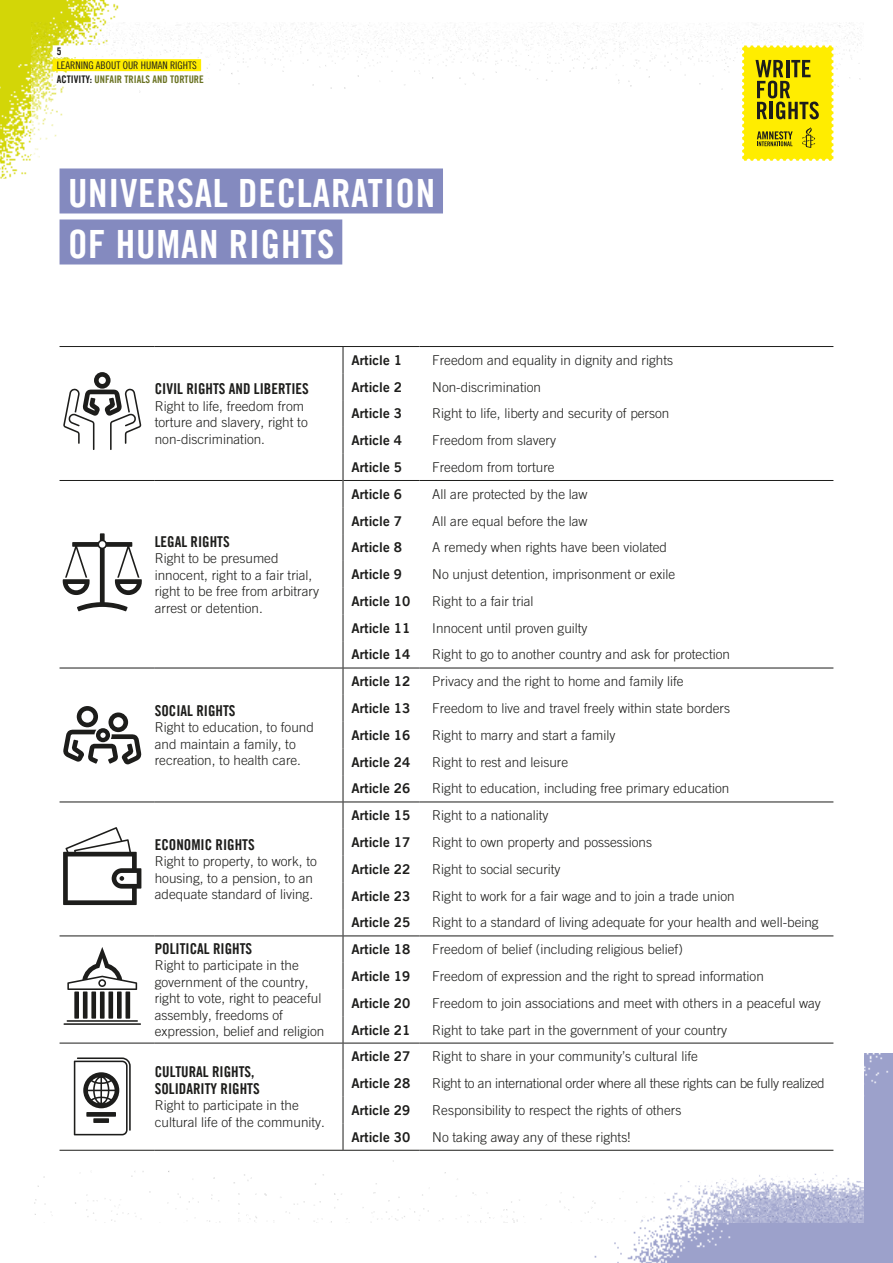
<style>
.page{position:relative;width:893px;height:1263px;background:#fff}
.page>*{position:absolute;margin:0;border:0;box-sizing:border-box;transform-origin:0 0}
.t1{font:39px/51px "Amnesty Trade Gothic Bd Cn 20";letter-spacing:.02em;color:#fff}
.t2{font:15px/16.5px "Amnesty Trade Gothic Bd Cn 20";color:#1d1d1b}
.t3{font:300 13.5px/16.5px "Amnesty Trade Gothic";color:#1d1d1b}
.t4{font:13.5px "Amnesty Trade Gothic Bd 2";color:#1d1d1b}
.t5{font:300 13.5px "Amnesty Trade Gothic";letter-spacing:-.02em;color:#1d1d1b}
.t6{font:10.5px "Amnesty Trade Gothic Bd Cn 20";color:#6b7324}
.t7{font:10.5px "Amnesty Trade Gothic Cn 18";color:#1d1d1b}
.t8{font:10.5px "Amnesty Trade Gothic Bd Cn 20";color:#1d1d1b}
.s1{color:#1d1d1b}
</style>
<div class="page">
<img style="left:594px;top:1053px;width:299px;height:210px">
<img style="left:0;top:0;width:119px;height:178px">
<img style="left:32px;top:22px;width:831px;height:1200px">
<img style="left:480px;top:941px;width:383px;height:280px">
<svg style="left:344px;top:347px;width:489px;height:803px"></svg>
<hr style="left:60px;top:480px;width:95px;height:1px;background:#1d1d1b">
<hr style="left:60px;top:668px;width:95px;height:1px;background:#1d1d1b">
<hr style="left:60px;top:801px;width:95px;height:1px;background:#1d1d1b">
<hr style="left:60px;top:935px;width:95px;height:1px;background:#1d1d1b">
<hr style="left:60px;top:1043px;width:95px;height:1px;background:#1d1d1b">
<hr style="left:155px;top:480px;width:188px;height:1px;background:#1d1d1b">
<hr style="left:155px;top:668px;width:188px;height:1px;background:#1d1d1b">
<hr style="left:155px;top:801px;width:188px;height:1px;background:#1d1d1b">
<hr style="left:155px;top:935px;width:188px;height:1px;background:#1d1d1b">
<hr style="left:155px;top:1043px;width:188px;height:1px;background:#1d1d1b">
<hr style="left:343px;top:480px;width:77px;height:1px;background:#1d1d1b">
<hr style="left:420px;top:480px;width:413px;height:1px;background:#1d1d1b">
<hr style="left:343px;top:668px;width:77px;height:1px;background:#1d1d1b">
<hr style="left:420px;top:668px;width:413px;height:1px;background:#1d1d1b">
<hr style="left:343px;top:801px;width:77px;height:1px;background:#1d1d1b">
<hr style="left:420px;top:801px;width:413px;height:1px;background:#1d1d1b">
<hr style="left:343px;top:935px;width:77px;height:1px;background:#1d1d1b">
<hr style="left:420px;top:935px;width:413px;height:1px;background:#1d1d1b">
<hr style="left:343px;top:1043px;width:77px;height:1px;background:#1d1d1b">
<hr style="left:420px;top:1043px;width:413px;height:1px;background:#1d1d1b">
<hr style="left:60px;top:346px;width:95px;height:1px;background:#1d1d1b">
<hr style="left:155px;top:346px;width:188px;height:1px;background:#1d1d1b">
<hr style="left:343px;top:346px;width:77px;height:1px;background:#1d1d1b">
<hr style="left:420px;top:346px;width:413px;height:1px;background:#1d1d1b">
<hr style="left:60px;top:1150px;width:95px;height:1px;background:#1d1d1b">
<hr style="left:155px;top:1150px;width:188px;height:1px;background:#1d1d1b">
<svg style="left:343px;top:347px;width:1px;height:803px"></svg>
<hr style="left:343px;top:1150px;width:77px;height:1px;background:#1d1d1b">
<hr style="left:420px;top:1150px;width:413px;height:1px;background:#1d1d1b">
<svg style="left:63px;top:372px;width:79px;height:78px"></svg>
<svg style="left:67px;top:947px;width:70px;height:43px"></svg>
<hr style="left:67px;top:1020px;width:71px;height:2px;background:#1d1d1b">
<hr style="left:64px;top:1023px;width:77px;height:2px;background:#1d1d1b">
<div style="left:74px;top:991px;width:5px;height:28px;background:#1d1d1b"></div>
<div style="left:83px;top:991px;width:5px;height:28px;background:#1d1d1b"></div>
<div style="left:91px;top:991px;width:5px;height:28px;background:#1d1d1b"></div>
<div style="left:100px;top:991px;width:5px;height:28px;background:#1d1d1b"></div>
<div style="left:108px;top:991px;width:5px;height:28px;background:#1d1d1b"></div>
<div style="left:117px;top:991px;width:5px;height:28px;background:#1d1d1b"></div>
<hr style="left:126px;top:991px;width:4px;height:28px;background:#1d1d1b">
<svg style="left:63px;top:533px;width:79px;height:78px"></svg>
<svg style="left:74px;top:1057px;width:57px;height:78px"></svg>
<div style="left:86px;top:1112px;width:30px;height:5px;background:#1d1d1b"></div>
<div style="left:93px;top:1118px;width:16px;height:5px;background:#1d1d1b"></div>
<svg style="left:63px;top:827px;width:78px;height:78px"></svg>
<svg style="left:62px;top:706px;width:80px;height:58px"></svg>
<div style="left:60px;top:168px;width:383px;height:45px;background:#848abf"></div>
<div style="left:60px;top:219px;width:282px;height:45px;background:#848abf"></div>
<svg style="left:742px;top:45px;width:91px;height:116px;background:#dbcc0f"></svg>
<div style="left:53px;top:59px;width:148px;height:12px;background:#ffed00"></div>
<div style="left:53px;top:73px;width:155px;height:12px;background:#fff"></div>
<div style="left:53px;top:45px;width:40px;height:12px;background:#fff"></div>
<p class="t8" style="left:57px;top:45px;width:6px">5</p>
<p class="t7" style="left:57px;top:59px;width:141px">LEARNING ABOUT OUR HUMAN RIGHTS</p>
<p class="t6" style="left:57px;top:72px;width:148px"><span class="s1">ACTIVITY:</span> UNFAIR TRIALS AND TORTURE</p>
<p class="t1" style="left:68px;top:167px;width:369px">UNIVERSAL DECLARATION<br>OF HUMAN RIGHTS</p>
<p class="t2" style="left:155px;top:380px;width:156px">CIVIL RIGHTS AND LIBERTIES</p>
<p class="t3" style="left:155px;top:397px;width:155px">Right to life, freedom from torture and slavery, right to non-discrimination.</p>
<p class="t2" style="left:155px;top:533px;width:76px">LEGAL RIGHTS</p>
<p class="t3" style="left:155px;top:550px;width:166px">Right to be presumed innocent, right to a fair trial, right to be free from arbitrary arrest or detention.</p>
<p class="t2" style="left:155px;top:702px;width:82px">SOCIAL RIGHTS</p>
<p class="t3" style="left:155px;top:719px;width:161px">Right to education, to found and maintain a family, to recreation, to health care.</p>
<p class="t2" style="left:155px;top:836px;width:101px">ECONOMIC RIGHTS</p>
<p class="t3" style="left:155px;top:853px;width:164px">Right to property, to work, to housing, to a pension, to an adequate standard of living.</p>
<p class="t2" style="left:155px;top:940px;width:99px">POLITICAL RIGHTS</p>
<p class="t3" style="left:155px;top:957px;width:171px">Right to participate in the government of the country, right to vote, right to peaceful assembly, freedoms of expression, belief and religion</p>
<p class="t2" style="left:155px;top:1063px;width:106px">CULTURAL RIGHTS,<br>SOLIDARITY RIGHTS</p>
<p class="t3" style="left:155px;top:1097px;width:172px">Right to participate in the cultural life of the community.</p>
<p class="t4" style="left:351px;top:352px;width:52px">Article 1</p>
<p class="t3" style="left:432px;top:352px;width:242px">Freedom and equality in dignity and rights</p>
<p class="t4" style="left:351px;top:378px;width:52px">Article 2</p>
<p class="t3" style="left:432px;top:378px;width:110px">Non-discrimination</p>
<p class="t4" style="left:351px;top:405px;width:52px">Article 3</p>
<p class="t3" style="left:432px;top:405px;width:239px">Right to life, liberty and security of person</p>
<p class="t4" style="left:351px;top:432px;width:52px">Article 4</p>
<p class="t3" style="left:432px;top:432px;width:125px">Freedom from slavery</p>
<p class="t4" style="left:351px;top:459px;width:52px">Article 5</p>
<p class="t3" style="left:432px;top:459px;width:124px">Freedom from torture</p>
<p class="t4" style="left:351px;top:485px;width:52px">Article 6</p>
<p class="t3" style="left:432px;top:485px;width:157px">All are protected by the law</p>
<p class="t4" style="left:351px;top:512px;width:52px">Article 7</p>
<p class="t3" style="left:432px;top:512px;width:157px">All are equal before the law</p>
<p class="t4" style="left:351px;top:539px;width:52px">Article 8</p>
<p class="t3" style="left:432px;top:539px;width:236px">A remedy when rights have been violated</p>
<p class="t4" style="left:351px;top:566px;width:52px">Article 9</p>
<p class="t3" style="left:432px;top:566px;width:245px">No unjust detention, imprisonment or exile</p>
<p class="t4" style="left:351px;top:593px;width:60px">Article 10</p>
<p class="t3" style="left:432px;top:593px;width:103px">Right to a fair trial</p>
<p class="t4" style="left:351px;top:619px;width:60px">Article 11</p>
<p class="t3" style="left:432px;top:619px;width:157px">Innocent until proven guilty</p>
<p class="t4" style="left:351px;top:646px;width:60px">Article 14</p>
<p class="t3" style="left:432px;top:646px;width:299px">Right to go to another country and ask for protection</p>
<p class="t4" style="left:351px;top:673px;width:60px">Article 12</p>
<p class="t3" style="left:432px;top:673px;width:253px">Privacy and the right to home and family life</p>
<p class="t4" style="left:351px;top:700px;width:60px">Article 13</p>
<p class="t3" style="left:432px;top:700px;width:299px">Freedom to live and travel freely within state borders</p>
<p class="t4" style="left:351px;top:727px;width:60px">Article 16</p>
<p class="t3" style="left:432px;top:727px;width:185px">Right to marry and start a family</p>
<p class="t4" style="left:351px;top:753px;width:60px">Article 24</p>
<p class="t3" style="left:432px;top:753px;width:137px">Right to rest and leisure</p>
<p class="t4" style="left:351px;top:780px;width:60px">Article 26</p>
<p class="t3" style="left:432px;top:780px;width:299px">Right to education, including free primary education</p>
<p class="t4" style="left:351px;top:807px;width:60px">Article 15</p>
<p class="t3" style="left:432px;top:807px;width:118px">Right to a nationality</p>
<p class="t4" style="left:351px;top:834px;width:60px">Article 17</p>
<p class="t3" style="left:432px;top:834px;width:221px">Right to own property and possessions</p>
<p class="t4" style="left:351px;top:861px;width:60px">Article 22</p>
<p class="t3" style="left:432px;top:860px;width:130px">Right to social security</p>
<p class="t4" style="left:351px;top:887px;width:60px">Article 23</p>
<p class="t3" style="left:432px;top:887px;width:304px">Right to work for a fair wage and to join a trade union</p>
<p class="t4" style="left:351px;top:914px;width:60px">Article 25</p>
<p class="t3" style="left:432px;top:914px;width:388px">Right to a standard of living adequate for your health and well-being</p>
<p class="t4" style="left:351px;top:941px;width:60px">Article 18</p>
<p class="t3" style="left:432px;top:941px;width:252px">Freedom of belief (including religious belief)</p>
<p class="t4" style="left:351px;top:968px;width:60px">Article 19</p>
<p class="t3" style="left:432px;top:968px;width:333px">Freedom of expression and the right to spread information</p>
<p class="t4" style="left:351px;top:994px;width:60px">Article 20</p>
<p class="t3" style="left:432px;top:994px;width:390px">Freedom to join associations and meet with others in a peaceful way</p>
<p class="t4" style="left:351px;top:1021px;width:60px">Article 21</p>
<p class="t3" style="left:432px;top:1021px;width:296px">Right to take part in the government of your country</p>
<p class="t4" style="left:351px;top:1048px;width:60px">Article 27</p>
<p class="t3" style="left:432px;top:1048px;width:267px">Right to share in your community’s cultural life</p>
<p class="t4" style="left:351px;top:1075px;width:60px">Article 28</p>
<p class="t5" style="left:432px;top:1075px;width:394px">Right to an international order where all these rights can be fully realized</p>
<p class="t4" style="left:351px;top:1102px;width:60px">Article 29</p>
<p class="t3" style="left:432px;top:1102px;width:251px">Responsibility to respect the rights of others</p>
<p class="t4" style="left:351px;top:1128px;width:60px">Article 30</p>
<p class="t3" style="left:432px;top:1128px;width:200px">No taking away any of these rights!</p>
</div>
